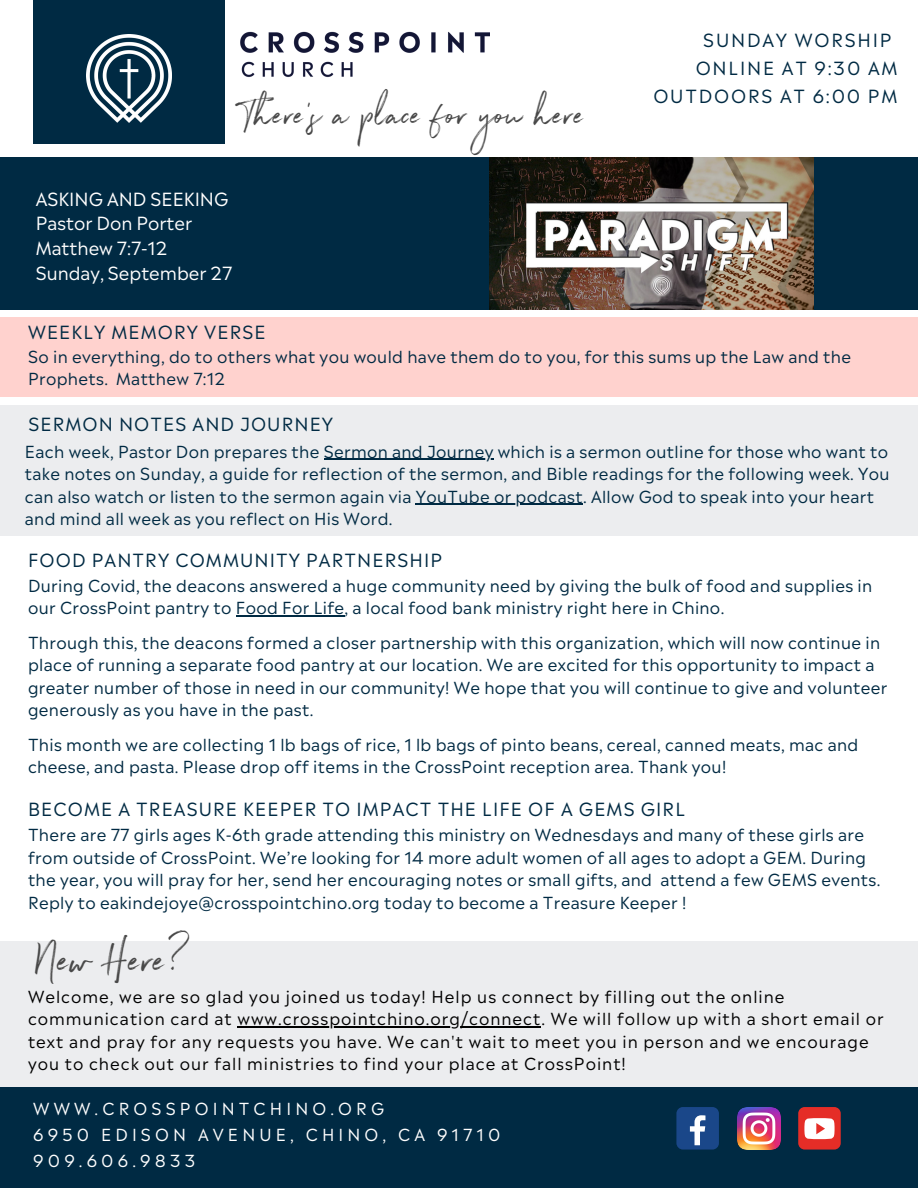
<style>
.page{position:relative;width:918px;height:1188px;background:#fff}
.page>*{position:absolute;margin:0;border:0;box-sizing:border-box;transform-origin:0 0}
.t1{font:48.9px "Northwell";letter-spacing:.02em;color:#484848}
.t2{font:41.1px "Northwell";letter-spacing:.02em;color:#484848}
.t3{font:18px "Madera";letter-spacing:.06em;color:#002a43}
.t4{font:18px/24.8px "Madera";color:#fff}
.t5{font:18px "Madera";letter-spacing:.1em;color:#002a43}
.t6{font:16.5px/22.5px "Madera";letter-spacing:.02em;color:#002a43}
.t7{font:16.5px/22.5px "Madera";letter-spacing:.06em;color:#000}
.t8{font:16.5px/25.8px "Madera";letter-spacing:.25em;color:#fff}
</style>
<div class="page">
<div style="left:0;top:941px;width:918px;height:209px;background:#ecedef"></div>
<div style="left:33px;top:0;width:192px;height:144px;background:#002a43"></div>
<img style="left:86px;top:34px;width:86px;height:88px">
<img style="left:240px;top:31px;width:249px;height:47px">
<div style="left:0;top:1088px;width:918px;height:100px;background:#002a43"></div>
<hr style="left:236px;top:616px;width:109px;height:1px;background:#002a43">
<img style="left:738px;top:1107px;width:42px;height:43px">
<div style="left:676px;top:1107px;width:43px;height:43px;background:#1a4789;border-radius:6px"></div>
<svg style="left:690px;top:1115px;width:15px;height:30px"></svg>
<div style="left:798px;top:1107px;width:43px;height:43px;background:#e52d27;border-radius:6px"></div>
<svg style="left:804px;top:1118px;width:31px;height:21px"></svg>
<hr style="left:238px;top:1027px;width:303px;height:1px;background:#000">
<div style="left:0;top:157px;width:918px;height:152px;background:#002a43"></div>
<img style="left:489px;top:157px;width:324px;height:152px">
<div style="left:0;top:317px;width:918px;height:79px;background:#ffd2ce"></div>
<div style="left:0;top:405px;width:918px;height:130px;background:#ecedef"></div>
<hr style="left:324px;top:459px;width:170px;height:1px;background:#002a43">
<hr style="left:416px;top:504px;width:167px;height:1px;background:#002a43">
<h2 class="t2" style="left:241px;top:85px;width:345px">There's a place for you here</h2>
<p class="t4" style="left:36px;top:184px;width:198px">ASKING AND SEEKING<br>Pastor Don Porter<br>Matthew 7:7-12<br>Sunday, September 27</p>
<p class="t3" style="left:28px;top:316px;width:239px">WEEKLY MEMORY VERSE</p>
<p class="t5" style="left:703px;top:24px;width:190px">SUNDAY WORSHIP</p>
<p class="t5" style="left:696px;top:52px;width:203px">ONLINE AT 9:30 AM</p>
<p class="t5" style="left:653px;top:80px;width:246px">OUTDOORS AT 6:00 PM</p>
<p class="t6" style="left:28px;top:343px;width:825px">So in everything, do to others what you would have them do to you, for this sums up the Law and the<br>Prophets. Matthew 7:12</p>
<p class="t3" style="left:28px;top:408px;width:306px">SERMON NOTES AND JOURNEY</p>
<p class="t6" style="left:25px;top:438px;width:866px">Each week, Pastor Don prepares the Sermon and Journey which is a sermon outline for those who want to take notes on Sunday, a guide for reflection of the sermon, and Bible readings for the following week. You can also watch or listen to the sermon again via YouTube or podcast. Allow God to speak into your heart and mind all week as you reflect on His Word.</p>
<p class="t3" style="left:28px;top:545px;width:416px">FOOD PANTRY COMMUNITY PARTNERSHIP</p>
<p class="t6" style="left:28px;top:572px;width:846px">During Covid, the deacons answered a huge community need by giving the bulk of food and supplies in our CrossPoint pantry to Food For Life, a local food bank ministry right here in Chino.</p>
<p class="t6" style="left:28px;top:629px;width:861px">Through this, the deacons formed a closer partnership with this organization, which will now continue in place of running a separate food pantry at our location. We are excited for this opportunity to impact a greater number of those in need in our community! We hope that you will continue to give and volunteer generously as you have in the past.</p>
<p class="t6" style="left:28px;top:731px;width:832px">This month we are collecting 1 lb bags of rice, 1 lb bags of pinto beans, cereal, canned meats, mac and cheese, and pasta. Please drop off items in the CrossPoint reception area. Thank you!</p>
<p class="t3" style="left:28px;top:793px;width:659px">BECOME A TREASURE KEEPER TO IMPACT THE LIFE OF A GEMS GIRL</p>
<p class="t6" style="left:28px;top:822px;width:854px">There are 77 girls ages K-6th grade attending this ministry on Wednesdays and many of these girls are from outside of CrossPoint. We’re looking for 14 more adult women of all ages to adopt a GEM. During the year, you will pray for her, send her encouraging notes or small gifts, and attend a few GEMS events.<br>Reply to eakindejoye@crosspointchino.org today to become a Treasure Keeper !</p>
<h1 class="t1" style="left:38px;top:925px;width:154px">New Here?</h1>
<p class="t7" style="left:28px;top:983px;width:857px">Welcome, we are so glad you joined us today! Help us connect by filling out the online communication card at www.crosspointchino.org/connect. We will follow up with a short email or text and pray for any requests you have. We can't wait to meet you in person and we encourage you to check out our fall ministries to find your place at CrossPoint!</p>
<p class="t8" style="left:33px;top:1094px;width:469px">WWW.CROSSPOINTCHINO.ORG<br>6950 EDISON AVENUE, CHINO, CA 91710<br>909.606.9833</p>
</div>
